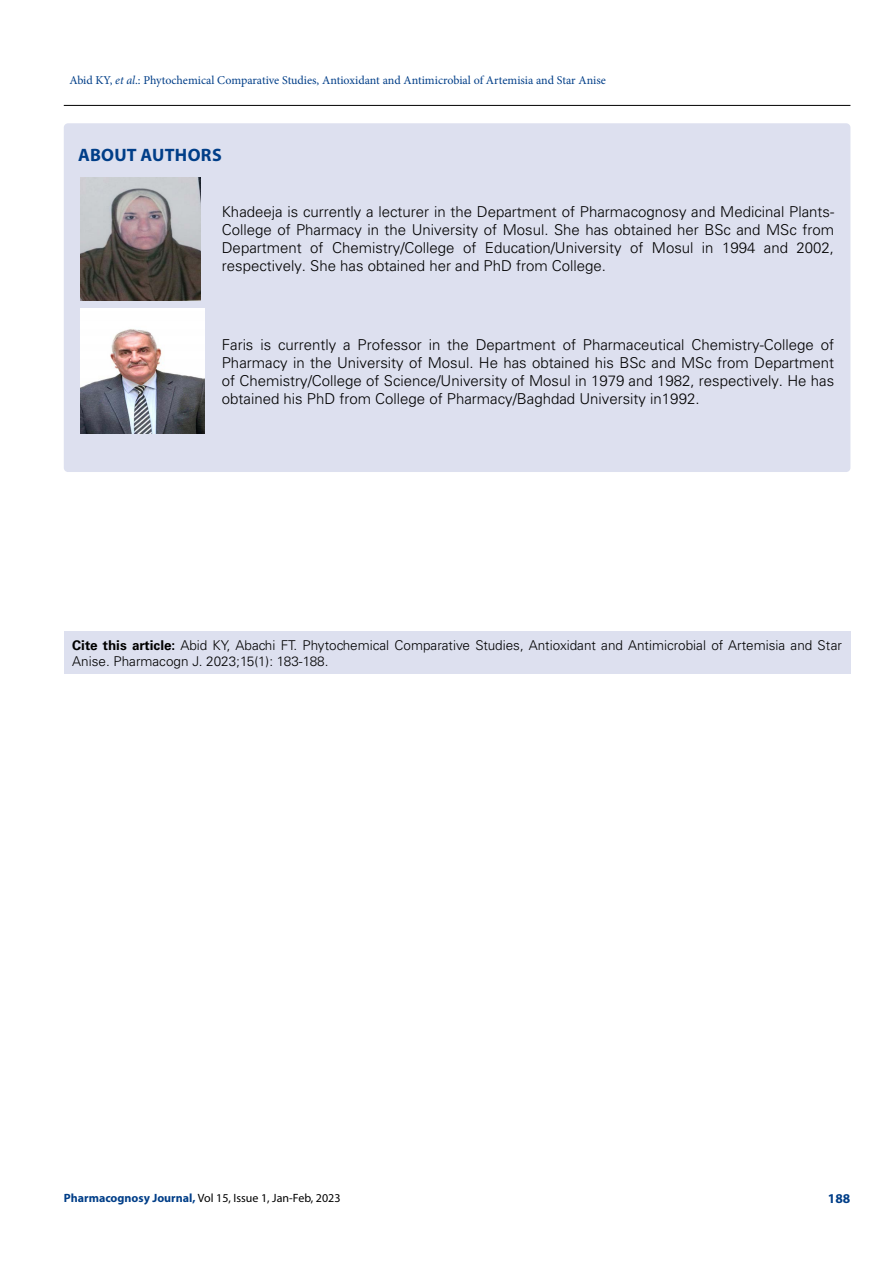
<style>
.page{position:relative;width:893px;height:1263px;background:#fff}
.page>*{position:absolute;margin:0;border:0;box-sizing:border-box;transform-origin:0 0}
.t1{font:700 18px "Myriad Pro";letter-spacing:.015em;color:#003e88}
.t2{font:300 15px/18px "Univers LT Std";color:#000;text-align:justify}
.t3{font:300 13.5px/16.2px "Univers LT Std";color:#000}
.t4{font:700 13.5px "Myriad Pro";color:#003e88}
.t5{font:12px "Minion Pro";color:#003e88}
.t6{font:12px "Myriad Pro";color:#000}
.s1{font-style:italic}
.s2{font-weight:700}
.s3{font-weight:700;color:#003e88}
</style>
<div class="page">
<hr style="left:64px;top:105px;width:786px;height:1px;background:#000">
<div style="left:64px;top:123px;width:786px;height:349px;background:#dde0ef;border-radius:4px"></div>
<img style="left:80px;top:177px;width:121px;height:123px">
<img style="left:80px;top:309px;width:125px;height:125px">
<div style="left:64px;top:631px;width:786px;height:43px;background:#dde0ef"></div>
<p class="t5" style="left:69px;top:72px;width:538px">Abid KY, <span class="s1">et al</span>.: Phytochemical Comparative Studies, Antioxidant and Antimicrobial of Artemisia and Star Anise</p>
<p class="t1" style="left:78px;top:143px;width:145px">ABOUT AUTHORS</p>
<p class="t2" style="left:222px;top:203px;width:614px">Khadeeja is currently a lecturer in the Department of Pharmacognosy and Medicinal Plants-College of Pharmacy in the University of Mosul. She has obtained her BSc and MSc from Department of Chemistry/College of Education/University of Mosul in 1994 and 2002, respectively. She has obtained her and PhD from College.</p>
<p class="t2" style="left:222px;top:335px;width:614px">Faris is currently a Professor in the Department of Pharmaceutical Chemistry-College of Pharmacy in the University of Mosul. He has obtained his BSc and MSc from Department of Chemistry/College of Science/University of Mosul in 1979 and 1982, respectively. He has obtained his PhD from College of Pharmacy/Baghdad University in1992.</p>
<p class="t3" style="left:72px;top:637px;width:771px"><span class="s2">Cite this article:</span> Abid KY, Abachi FT. Phytochemical Comparative Studies, Antioxidant and Antimicrobial of Artemisia and Star<br>Anise. Pharmacogn J. 2023;15(1): 183-188.</p>
<p class="t6" style="left:64px;top:1190px;width:278px"><span class="s3">Pharmacognosy Journal,</span> Vol 15, Issue 1, Jan-Feb, 2023</p>
<p class="t4" style="left:828px;top:1189px;width:24px">188</p>
</div>
